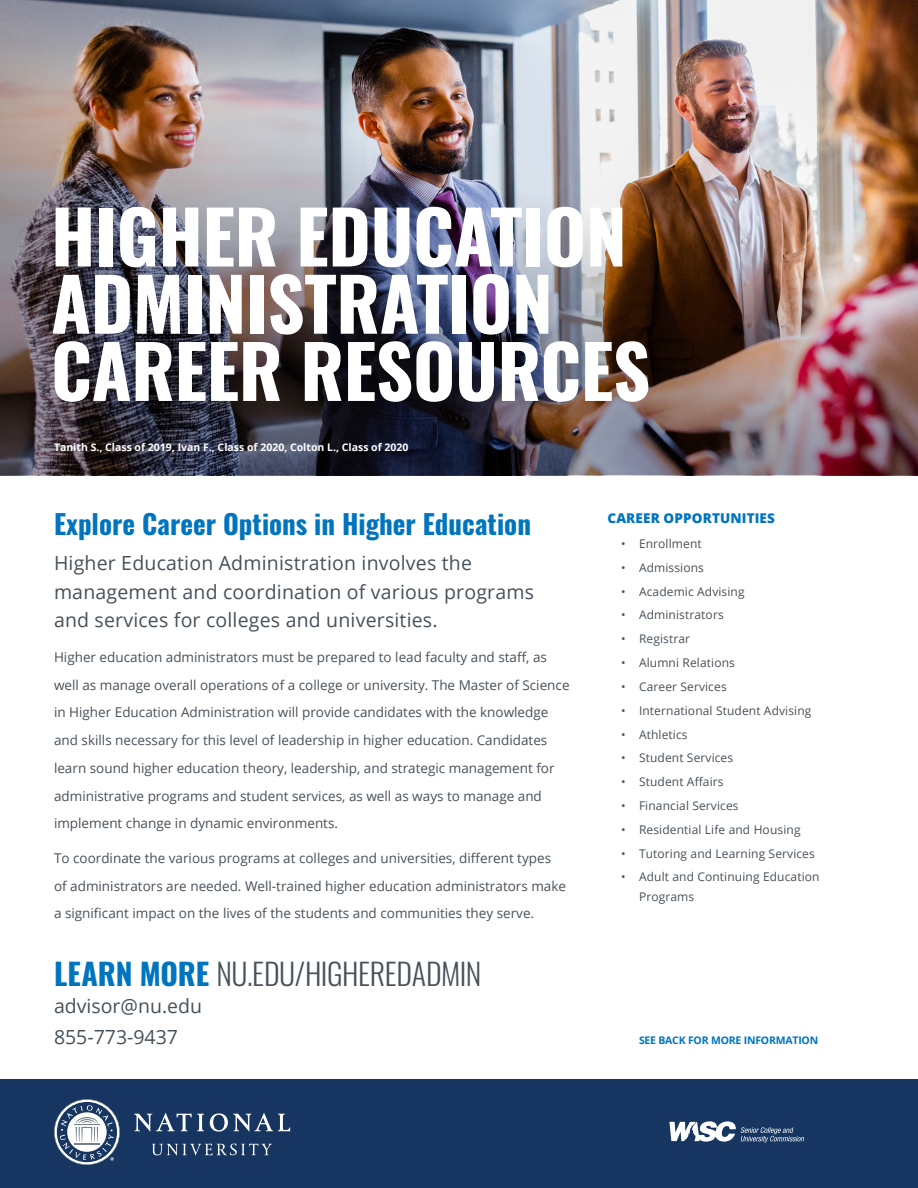
<style>
.page{position:relative;width:918px;height:1188px;background:#fff}
.page>*{position:absolute;margin:0;border:0;box-sizing:border-box;transform-origin:0 0}
.t1{font:700 72.75px/67.2px "Oswald";letter-spacing:-.005em;color:#fff}
.t2{font:300 30px "Oswald";letter-spacing:-.015em;color:#475159}
.t3{font:700 27px "Oswald";color:#0075bd}
.t4{font:19.5px/28.5px "Open Sans";letter-spacing:.01em;color:#475159}
.t5{font:13.5px/27.8px "Open Sans";color:#475159}
.t6{font:800 13.5px "Open Sans";letter-spacing:.01em;color:#0075bd}
.t7{font:12px/19.5px "Open Sans";letter-spacing:.01em;color:#475159}
.t8{font:700 10.5px "Open Sans";color:#fff}
.t9{font:700 10.5px "Open Sans";letter-spacing:-.02em;color:#0075bd}
.s1{font-weight:700;color:#0075bd}
</style>
<div class="page">
<div style="left:0;top:1079px;width:918px;height:109px;background:#163560"></div>
<svg style="left:669px;top:1121px;width:135px;height:22px"></svg>
<img style="left:0;top:0;width:918px;height:475px">
<svg style="left:134px;top:1113px;width:70px;height:19px"></svg>
<svg style="left:210px;top:1113px;width:80px;height:19px"></svg>
<svg style="left:152px;top:1144px;width:120px;height:12px"></svg>
<svg style="left:54px;top:1099px;width:66px;height:66px"></svg>
<h1 class="t1" style="left:51px;top:208px;width:601px">HIGHER EDUCATION<br>ADMINISTRATION<br>CAREER RESOURCES</h1>
<p class="t8" style="left:54px;top:440px;width:356px">Tanith S., Class of 2019, Ivan F., Class of 2020, Colton L., Class of 2020</p>
<h3 class="t3" style="left:54px;top:510px;width:479px">Explore Career Options in Higher Education</h3>
<h3 class="t4" style="left:54px;top:548px;width:482px">Higher Education Administration involves the management and coordination of various programs and services for colleges and universities.</h3>
<p class="t5" style="left:54px;top:643px;width:517px">Higher education administrators must be prepared to lead faculty and staff, as well as manage overall operations of a college or university. The Master of Science in Higher Education Administration will provide candidates with the knowledge and skills necessary for this level of leadership in higher education. Candidates learn sound higher education theory, leadership, and strategic management for administrative programs and student services, as well as ways to manage and implement change in dynamic environments.</p>
<p class="t5" style="left:54px;top:844px;width:514px">To coordinate the various programs at colleges and universities, different types of administrators are needed. Well-trained higher education administrators make a significant impact on the lives of the students and communities they serve.</p>
<h2 class="t2" style="left:54px;top:947px;width:429px"><span class="s1">LEARN MORE</span> NU.EDU/HIGHEREDADMIN</h2>
<h3 class="t4" style="left:54px;top:990px;width:150px;line-height:30.8px">advisor@nu.edu<br>855-773-9437</h3>
<p class="t6" style="left:608px;top:508px;width:169px">CAREER OPPORTUNITIES</p>
<p class="t7" style="left:621px;top:534px;width:82px">• Enrollment</p>
<p class="t7" style="left:621px;top:557px;width:85px">• Admissions</p>
<p class="t7" style="left:621px;top:581px;width:125px">• Academic Advising</p>
<p class="t7" style="left:621px;top:605px;width:104px">• Administrators</p>
<p class="t7" style="left:621px;top:629px;width:71px">• Registrar</p>
<p class="t7" style="left:621px;top:653px;width:115px">• Alumni Relations</p>
<p class="t7" style="left:621px;top:677px;width:107px">• Career Services</p>
<p class="t7" style="left:621px;top:700px;width:192px">• International Student Advising</p>
<p class="t7" style="left:621px;top:724px;width:68px">• Athletics</p>
<p class="t7" style="left:621px;top:748px;width:114px">• Student Services</p>
<p class="t7" style="left:621px;top:772px;width:104px">• Student Affairs</p>
<p class="t7" style="left:621px;top:796px;width:119px">• Financial Services</p>
<p class="t7" style="left:621px;top:819px;width:181px">• Residential Life and Housing</p>
<p class="t7" style="left:621px;top:843px;width:195px">• Tutoring and Learning Services</p>
<p class="t7" style="left:639px;top:867px;width:182px;text-indent:-18px">• Adult and Continuing Education<br>Programs</p>
<p class="t9" style="left:639px;top:1033px;width:181px">SEE BACK FOR MORE INFORMATION</p>
</div>
